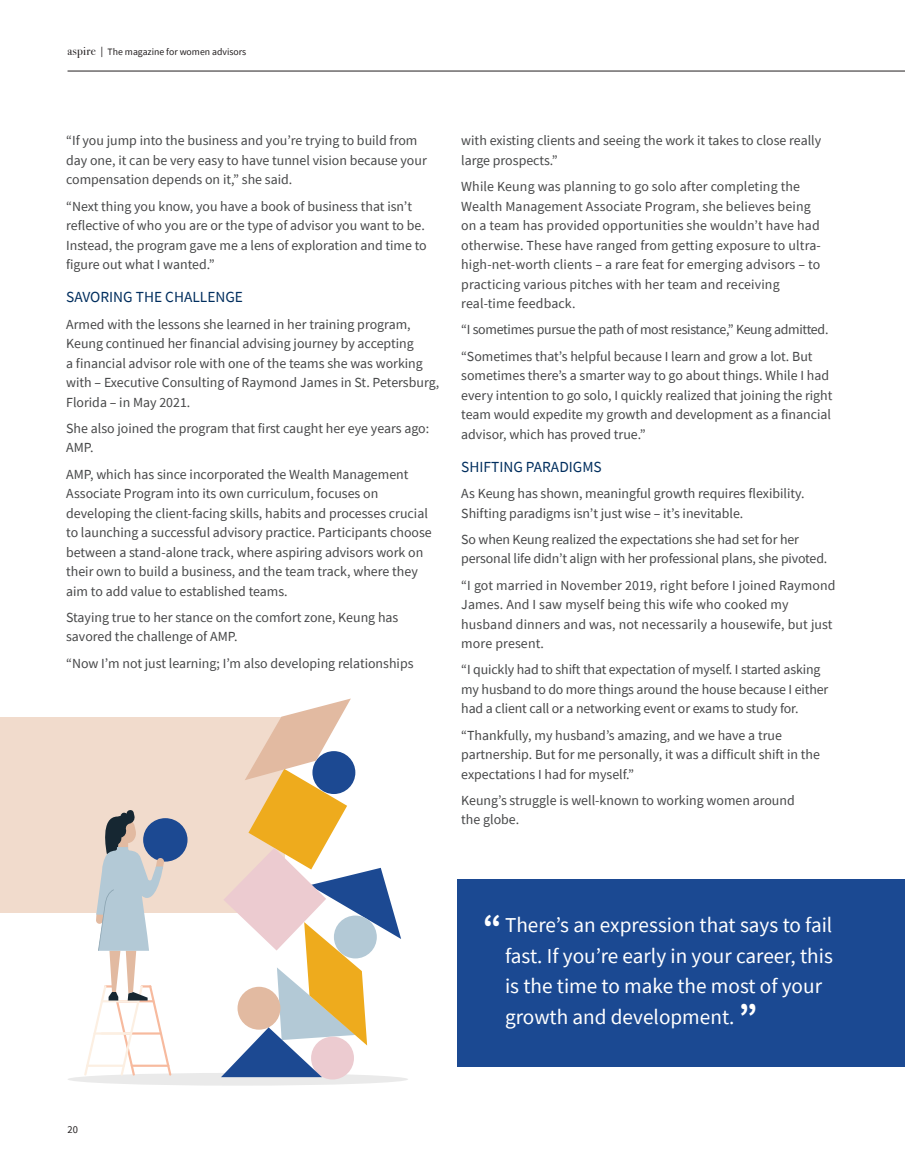
<style>
.page{position:relative;width:905px;height:1175px;background:#fff}
.page>*{position:absolute;margin:0;border:0;box-sizing:border-box;transform-origin:0 0}
.Body_Copy_9_25_13_Le{font:21.15px/30.5px "Source Sans Pro";color:#fff}
.Subhead_-_1st_Tier{font:15.3px "Source Sans Pro";color:#002e5e}
.Body_Copy_9_25_13_Le-2{font:13.8px/19.5px "Source Sans Pro";color:#464748}
.Body_Copy_9_25_13_Le-3{font:13.8px "Source Sans Pro";letter-spacing:-.02em;color:#464748}
.t1{font:10.5px "Source Sans Pro";color:#231f20}
.t2{font:9.75px "Source Sans Pro";color:#231f20}
.s1{font-family:"Bodoni Svty Two ITCTT";font-size:12px}
.s2{font-weight:700;font-size:34.5px}
</style>
<div class="page">
<hr style="left:68px;top:71px;width:836px;height:1px;background:#231f20">
<div style="left:0;top:717px;width:284px;height:195px;background:#f0d8c7"></div>
<div style="left:457px;top:879px;width:447px;height:187px;background:#1b4992"></div>
<div style="left:68px;top:1072px;width:340px;height:13px;background:#eaeaea;border-radius:50%"></div>
<div style="left:311px;top:1036px;width:43px;height:43px;background:#eccbd0;border-radius:50%"></div>
<svg style="left:221px;top:698px;width:180px;height:379px"></svg>
<div style="left:143px;top:818px;width:44px;height:43px;background:#1c4992;border-radius:50%"></div>
<svg style="left:84px;top:810px;width:87px;height:265px"></svg>
<p class="t2" style="left:68px;top:45px;width:180px"><span class="s1">aspire |</span> The magazine for women advisors</p>
<p class="Body_Copy_9_25_13_Le-2" style="left:66px;top:131px;width:362px">“If you jump into the business and you’re trying to build from day one, it can be very easy to have tunnel vision because your compensation depends on it,” she said.</p>
<p class="Body_Copy_9_25_13_Le-2" style="left:66px;top:196px;width:362px">“Next thing you know, you have a book of business that isn’t reflective of who you are or the type of advisor you want to be.<br>Instead, the program gave me a lens of exploration and time to figure out what I wanted.”</p>
<p class="Subhead_-_1st_Tier" style="left:66px;top:287px;width:178px">SAVORING THE CHALLENGE</p>
<p class="Body_Copy_9_25_13_Le-2" style="left:66px;top:314px;width:374px">Armed with the lessons she learned in her training program, Keung continued her financial advising journey by accepting<br>a financial advisor role with one of the teams she was working with – Executive Consulting of Raymond James in St. Petersburg, Florida – in May 2021.</p>
<p class="Body_Copy_9_25_13_Le-2" style="left:66px;top:418px;width:364px">She also joined the program that first caught her eye years ago:<br>AMP.</p>
<p class="Body_Copy_9_25_13_Le-2" style="left:66px;top:464px;width:367px">AMP, which has since incorporated the Wealth Management Associate Program into its own curriculum, focuses on developing the client-facing skills, habits and processes crucial to launching a successful advisory practice. Participants choose between a stand-alone track, where aspiring advisors work on their own to build a business, and the team track, where they aim to add value to established teams.</p>
<p class="Body_Copy_9_25_13_Le-2" style="left:66px;top:607px;width:334px">Staying true to her stance on the comfort zone, Keung has savored the challenge of AMP.</p>
<p class="Body_Copy_9_25_13_Le-2" style="left:66px;top:653px;width:349px">“Now I’m not just learning; I’m also developing relationships</p>
<p class="Body_Copy_9_25_13_Le-2" style="left:461px;top:131px;width:361px">with existing clients and seeing the work it takes to close really large prospects.”</p>
<p class="Body_Copy_9_25_13_Le-2" style="left:461px;top:177px;width:361px">While Keung was planning to go solo after completing the Wealth Management Associate Program, she believes being on a team has provided opportunities she wouldn’t have had otherwise. These have ranged from getting exposure to ultra&shy;high-net-worth clients – a rare feat for emerging advisors – to practicing various pitches with her team and receiving real-time feedback.</p>
<p class="Body_Copy_9_25_13_Le-3" style="left:461px;top:321px;width:369px">“I sometimes pursue the path of most resistance,” Keung admitted.</p>
<p class="Body_Copy_9_25_13_Le-2" style="left:461px;top:346px;width:373px">“Sometimes that’s helpful because I learn and grow a lot. But sometimes there’s a smarter way to go about things. While I had every intention to go solo, I quickly realized that joining the right team would expedite my growth and development as a financial advisor, which has proved true.”</p>
<p class="Subhead_-_1st_Tier" style="left:461px;top:457px;width:142px">SHIFTING PARADIGMS</p>
<p class="Body_Copy_9_25_13_Le-2" style="left:461px;top:483px;width:345px">As Keung has shown, meaningful growth requires flexibility.<br>Shifting paradigms isn’t just wise – it’s inevitable.</p>
<p class="Body_Copy_9_25_13_Le-2" style="left:461px;top:529px;width:367px">So when Keung realized the expectations she had set for her personal life didn’t align with her professional plans, she pivoted.</p>
<p class="Body_Copy_9_25_13_Le-2" style="left:461px;top:575px;width:376px">“I got married in November 2019, right before I joined Raymond James. And I saw myself being this wife who cooked my husband dinners and was, not necessarily a housewife, but just more present.</p>
<p class="Body_Copy_9_25_13_Le-2" style="left:461px;top:660px;width:368px">“I quickly had to shift that expectation of myself. I started asking my husband to do more things around the house because I either had a client call or a networking event or exams to study for.</p>
<p class="Body_Copy_9_25_13_Le-2" style="left:461px;top:725px;width:360px">“Thankfully, my husband’s amazing, and we have a true partnership. But for me personally, it was a difficult shift in the expectations I had for myself.”</p>
<p class="Body_Copy_9_25_13_Le-2" style="left:461px;top:790px;width:335px">Keung’s struggle is well-known to working women around the globe.</p>
<p class="Body_Copy_9_25_13_Le" style="left:505px;top:910px;width:329px;text-indent:-22px"><span class="s2">“</span> There’s an expression that says to fail fast. If you’re early in your career, this is the time to make the most of your growth and development. <span class="s2">”</span></p>
<p class="t1" style="left:68px;top:1123px;width:12px">20</p>
</div>
